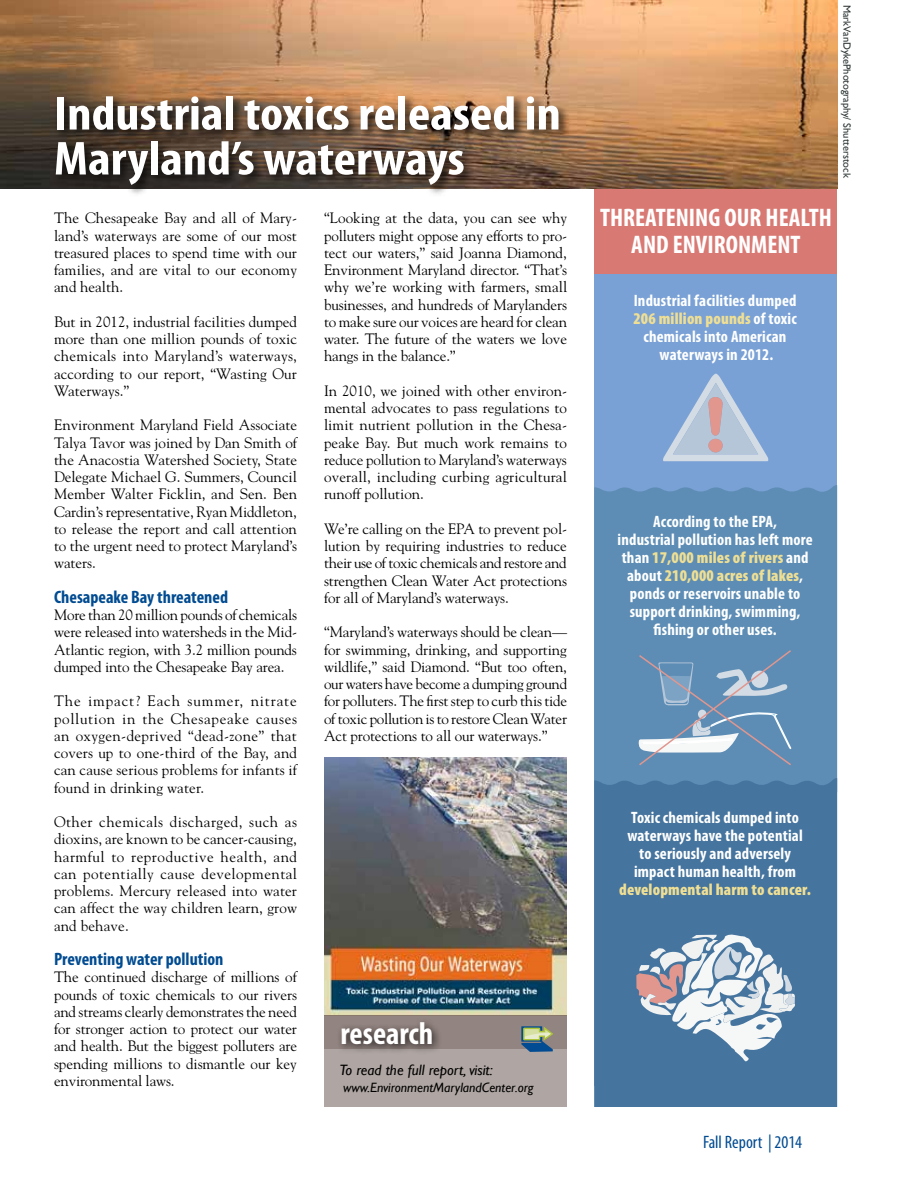
<style>
.page{position:relative;width:918px;height:1188px;background:#fff}
.page>*{position:absolute;margin:0;border:0;box-sizing:border-box;transform-origin:0 0}
.t1{font:700 condensed 48px/45px "Myriad Pro";color:#fff;scale:1.11 1}
.t2{font:700 condensed 31.5px "Myriad Pro";color:#fff}
.t3{font:700 condensed 25.5px/27px "Myriad Pro";color:#fff;text-align:center}
.t4{font:700 condensed 18px "Myriad Pro";color:#004b91}
.t5{font:condensed 18px "Myriad Pro";color:#004b91}
.t6{font:700 condensed 16.5px/18px "Myriad Pro";letter-spacing:.01em;color:#fff;text-align:center}
.t7{font:900 condensed 16.5px "Myriad Pro";letter-spacing:.01em;color:#efdf94}
.t8{font:15px/17.2px "Goudy";color:#000;text-align:justify}
.t9{font:italic 15px "Gill Sans";color:#000}
.t10{font:italic 13.5px "Gill Sans";color:#000}
.t11{font:10.5px "Gill Sans";color:#2e3736}
.s1{font-weight:900;color:#efdf94}
</style>
<div class="page">
<img style="left:0;top:0;width:837px;height:189px">
<div style="left:53px;top:92px;width:519px;height:105px;background:#000;opacity:.75"></div>
<div style="left:324px;top:1049px;width:243px;height:58px;background:#afa6a3"></div>
<img style="left:324px;top:757px;width:243px;height:259px">
<div style="left:324px;top:1016px;width:243px;height:33px;background:#928480"></div>
<div style="left:336px;top:1018px;width:106px;height:37px;background:#000;opacity:.75"></div>
<svg style="left:521px;top:1026px;width:32px;height:26px"></svg>
<div style="left:594px;top:189px;width:243px;height:85px;background:#d97973"></div>
<div style="left:594px;top:274px;width:243px;height:811px;background:#7aa1d5"></div>
<div style="left:594px;top:485px;width:243px;height:292px;background:#5d8db5"></div>
<div style="left:594px;top:777px;width:243px;height:330px;background:#45749e"></div>
<svg style="left:663px;top:374px;width:106px;height:87px"></svg>
<div style="left:708px;top:439px;width:15px;height:13px;background:#e1968e;border-radius:50%"></div>
<svg style="left:636px;top:932px;width:160px;height:131px;background:#94aac0"></svg>
<svg style="left:637px;top:649px;width:156px;height:118px;background:#779cbd"></svg>
<h1 class="t1" style="left:54px;top:90px;width:458px">Industrial toxics released in<br>Maryland’s waterways</h1>
<p class="t8" style="left:54px;top:209px;width:245px">The Chesapeake Bay and all of Mary&shy;land’s waterways are some of our most treasured places to spend time with our families, and are vital to our economy and health.</p>
<p class="t8" style="left:54px;top:313px;width:245px">But in 2012, industrial facilities dumped more than one million pounds of toxic chemicals into Maryland’s waterways, according to our report, “Wasting Our Waterways.”</p>
<p class="t8" style="left:54px;top:416px;width:245px">Environment Maryland Field Associate Talya Tavor was joined by Dan Smith of the Anacostia Watershed Society, State Delegate Michael G. Summers, Council Member Walter Ficklin, and Sen. Ben Cardin’s representative, Ryan Middleton, to release the report and call attention to the urgent need to protect Maryland’s waters.</p>
<p class="t4" style="left:54px;top:586px;width:176px">Chesapeake Bay threatened</p>
<p class="t8" style="left:54px;top:606px;width:245px">More than 20 million pounds of chemicals were released into watersheds in the Mid-Atlantic region, with 3.2 million pounds dumped into the Chesapeake Bay area.</p>
<p class="t8" style="left:54px;top:692px;width:245px">The impact? Each summer, nitrate pollution in the Chesapeake causes an oxygen-deprived “dead-zone” that covers up to one-third of the Bay, and can cause serious problems for infants if found in drinking water.</p>
<p class="t8" style="left:54px;top:813px;width:245px">Other chemicals discharged, such as dioxins, are known to be cancer-causing, harmful to reproductive health, and can potentially cause developmental problems. Mercury released into water can affect the way children learn, grow and behave.</p>
<p class="t4" style="left:54px;top:948px;width:171px">Preventing water pollution</p>
<p class="t8" style="left:54px;top:968px;width:245px">The continued discharge of millions of pounds of toxic chemicals to our rivers and streams clearly demonstrates the need for stronger action to protect our water and health. But the biggest polluters are spending millions to dismantle our key environmental laws.</p>
<p class="t8" style="left:324px;top:209px;width:245px">“Looking at the data, you can see why polluters might oppose any efforts to pro&shy;tect our waters,” said Joanna Diamond, Environment Maryland director. “That’s why we’re working with farmers, small businesses, and hundreds of Marylanders to make sure our voices are heard for clean water. The future of the waters we love hangs in the balance.”</p>
<p class="t8" style="left:324px;top:382px;width:245px">In 2010, we joined with other environ&shy;mental advocates to pass regulations to limit nutrient pollution in the Chesa&shy;peake Bay. But much work remains to reduce pollution to Maryland’s waterways overall, including curbing agricultural runoff pollution.</p>
<p class="t8" style="left:324px;top:520px;width:245px">We’re calling on the EPA to prevent pol&shy;lution by requiring industries to reduce their use of toxic chemicals and restore and strengthen Clean Water Act protections for all of Maryland’s waterways.</p>
<p class="t8" style="left:324px;top:623px;width:245px">“Maryland’s waterways should be clean— for swimming, drinking, and supporting wildlife,” said Diamond. “But too often, our waters have become a dumping ground for polluters. The first step to curb this tide of toxic pollution is to restore Clean Water Act protections to all our waterways.”</p>
<h2 class="t2" style="left:340px;top:1014px;width:94px">research</h2>
<p class="t9" style="left:339px;top:1061px;width:155px">To read the full report, visit:</p>
<p class="t10" style="left:343px;top:1080px;width:192px">www.EnvironmentMarylandCenter.org</p>
<p class="t11" style="left:853px;top:4px;width:175px;rotate:90deg">MarkVanDykePhotography/ Shutterstock</p>
<h3 class="t3" style="left:600px;top:204px;width:233px">THREATENING OUR HEALTH<br>AND ENVIRONMENT</h3>
<p class="t6" style="left:634px;top:291px;width:165px">Industrial facilities dumped<br><span class="s1">206 million pounds</span> of toxic chemicals into American waterways in 2012.</p>
<p class="t6" style="left:618px;top:512px;width:196px">According to the EPA,<br>industrial pollution has left more than <span class="s1">17,000 miles of rivers</span> and about <span class="s1">210,000 acres of lakes</span>, ponds or reservoirs unable to support drinking, swimming, fishing or other uses.</p>
<p class="t6" style="left:627px;top:808px;width:177px">Toxic chemicals dumped into waterways have the potential to seriously and adversely impact human health, from</p>
<p class="t7" style="left:619px;top:880px;width:193px">developmental harm to cancer.</p>
<p class="t5" style="left:703px;top:1131px;width:101px">Fall Report | 2014</p>
</div>
